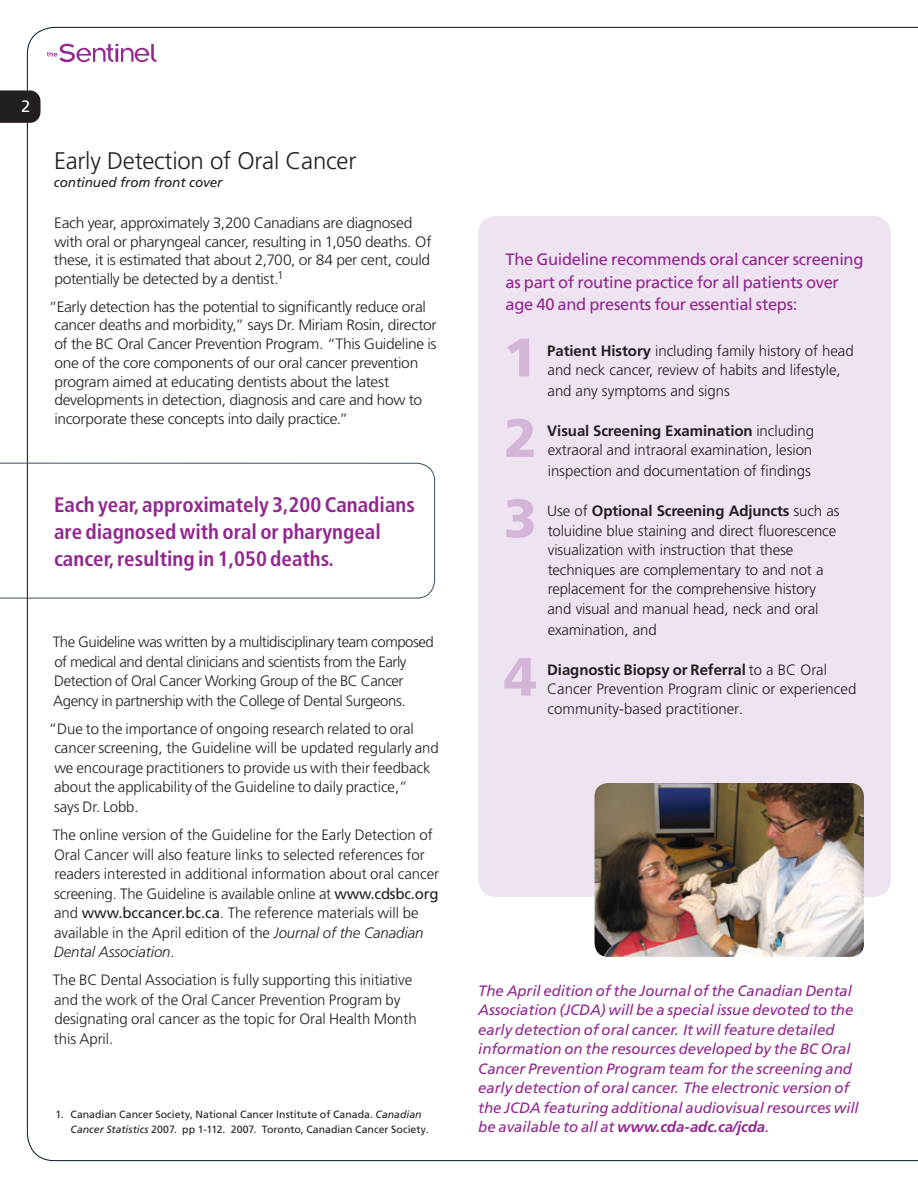
<style>
.page{position:relative;width:918px;height:1188px;background:#fff}
.page>*{position:absolute;margin:0;border:0;box-sizing:border-box;transform-origin:0 0}
.t1{font:900 54px "Frutiger";color:#d3b6d7}
.t2{font:300 24px "Frutiger";letter-spacing:-.01em;color:#231f20}
.t3{font:700 condensed 21px/27px "Frutiger";color:#92278f}
.t4{font:16.5px/22.5px "Frutiger";letter-spacing:-.02em;color:#92278f}
.t5{font:16.5px "Frutiger";color:#fff}
.t6{font:300 15px/19.5px "Frutiger";letter-spacing:-.01em;color:#231f20}
.t7{font:300 15px/18.8px "Frutiger";letter-spacing:-.01em;color:#231f20;scale:1.04 1}
.t8{font:italic 15px/19.5px "Frutiger";letter-spacing:-.005em;color:#92278f}
.t9{font:300 15px/19.5px "Frutiger";letter-spacing:-.03em;color:#231f20}
.t10{font:italic 13.5px "Frutiger";letter-spacing:-.01em;color:#231f20}
.t11{font:10.5px/15px "Frutiger";color:#231f20}
.s1{font-weight:400}
.s2{font-style:italic}
.s3{font-weight:700}
</style>
<div class="page">
<div style="left:478px;top:216px;width:413px;height:681px;background:#eee4f1;border-radius:18px"></div>
<svg style="left:0;top:90px;width:41px;height:33px"></svg>
<svg style="left:47px;top:44px;width:110px;height:18px"></svg>
<svg style="left:0;top:462px;width:435px;height:137px"></svg>
<img style="left:595px;top:783px;width:269px;height:174px">
<p class="t5" style="left:21px;top:97px;width:11px">2</p>
<h2 class="t2" style="left:54px;top:147px;width:304px">Early Detection of Oral Cancer</h2>
<p class="t10" style="left:54px;top:175px;width:170px">continued from front cover</p>
<p class="t7" style="left:54px;top:213px;width:365px">Each year, approximately 3,200 Canadians are diagnosed with oral or pharyngeal cancer, resulting in 1,050 deaths. Of these, it is estimated that about 2,700, or 84 per cent, could potentially be detected by a dentist.<sup>1</sup></p>
<p class="t7" style="left:54px;top:297px;width:369px;text-indent:-6px">“Early detection has the potential to significantly reduce oral cancer deaths and morbidity,” says Dr. Miriam Rosin, director of the BC Oral Cancer Prevention Program. “This Guideline is one of the core components of our oral cancer prevention program aimed at educating dentists about the latest developments in detection, diagnosis and care and how to incorporate these concepts into daily practice.”</p>
<h3 class="t3" style="left:54px;top:491px;width:362px">Each year, approximately 3,200 Canadians are diagnosed with oral or pharyngeal cancer, resulting in 1,050 deaths.</h3>
<p class="t9" style="left:53px;top:632px;width:383px">The Guideline was written by a multidisciplinary team composed of medical and dental clinicians and scientists from the Early Detection of Oral Cancer Working Group of the BC Cancer Agency in partnership with the College of Dental Surgeons.</p>
<p class="t6" style="left:54px;top:719px;width:386px;text-indent:-5px">“Due to the importance of ongoing research related to oral cancer screening, the Guideline will be updated regularly and we encourage practitioners to provide us with their feedback about the applicability of the Guideline to daily practice,”<br>says Dr. Lobb.</p>
<p class="t6" style="left:53px;top:825px;width:388px">The online version of the Guideline for the Early Detection of Oral Cancer will also feature links to selected references for readers interested in additional information about oral cancer screening. The Guideline is available online at <span class="s1">www.cdsbc.org </span>and <span class="s1">www.bccancer.bc.ca</span>. The reference materials will be available in the April edition of the <span class="s2">Journal of the Canadian Dental Association</span>.</p>
<p class="t6" style="left:53px;top:970px;width:366px">The BC Dental Association is fully supporting this initiative and the work of the Oral Cancer Prevention Program by designating oral cancer as the topic for Oral Health Month this April.</p>
<p class="t11" style="left:71px;top:1106px;width:360px;text-indent:-15px">1. Canadian Cancer Society, National Cancer Institute of Canada. <span class="s2">Canadian<br>Cancer Statistics</span> 2007. pp 1-112. 2007. Toronto, Canadian Cancer Society.</p>
<p class="t4" style="left:506px;top:248px;width:359px">The Guideline recommends oral cancer screening as part of routine practice for all patients over age 40 and presents four essential steps:</p>
<h1 class="t1" style="left:504px;top:325px;width:35px">1</h1>
<p class="t6" style="left:547px;top:341px;width:308px"><span class="s3">Patient History</span> including family history of head and neck cancer, review of habits and lifestyle,</p>
<p class="t6" style="left:548px;top:381px;width:184px">and any symptoms and signs</p>
<h1 class="t1" style="left:504px;top:405px;width:35px">2</h1>
<p class="t6" style="left:547px;top:421px;width:268px"><span class="s3">Visual Screening Examination</span> including extraoral and intraoral examination, lesion</p>
<p class="t6" style="left:548px;top:461px;width:265px">inspection and documentation of findings</p>
<h1 class="t1" style="left:504px;top:486px;width:35px">3</h1>
<p class="t6" style="left:547px;top:501px;width:294px">Use of <span class="s3">Optional Screening Adjuncts</span> such as toluidine blue staining and direct fluorescence visualization with instruction that these techniques are complementary to and not a replacement for the comprehensive history and visual and manual head, neck and oral</p>
<p class="t6" style="left:548px;top:620px;width:110px">examination, and</p>
<h1 class="t1" style="left:504px;top:644px;width:35px">4</h1>
<p class="t6" style="left:547px;top:660px;width:311px"><span class="s3">Diagnostic Biopsy or Referral</span> to a BC Oral<br>Cancer Prevention Program clinic or experienced community-based practitioner.</p>
<p class="t8" style="left:478px;top:981px;width:382px">The April edition of the Journal of the Canadian Dental Association (JCDA) will be a special issue devoted to the early detection of oral cancer. It will feature detailed information on the resources developed by the BC Oral Cancer Prevention Program team for the screening and early detection of oral cancer. The electronic version of the JCDA featuring additional audiovisual resources will be available to all at <span class="s3">www.cda-adc.ca/jcda</span>.</p>
</div>
